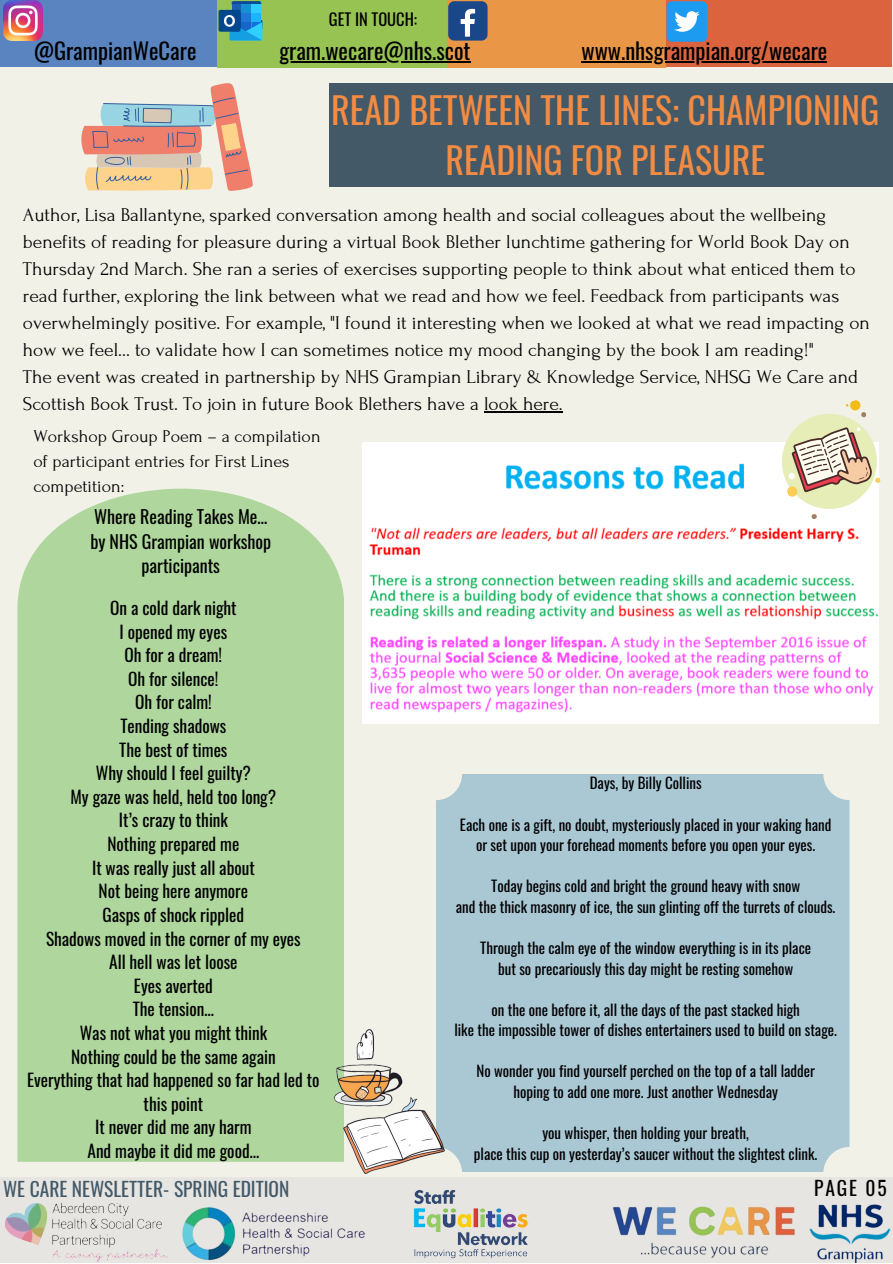
<style>
.page{position:relative;width:893px;height:1264px;background:#fff}
.page>*{position:absolute;margin:0;border:0;box-sizing:border-box;transform-origin:0 0}
.t1{font:36px/49.5px "Oswald";color:#f28b43;text-align:center}
.t2{font:22.5px "Oswald";color:#000}
.t3{font:19.5px/27px "Forum";color:#000}
.t4{font:19.5px "Oswald";color:#435967}
.t5{font:19.5px "Oswald";letter-spacing:.1em;color:#000}
.t6{font:18px/24.8px "Forum";color:#000}
.t7{font:18px/24.8px "Oswald";color:#000;text-align:center}
.t8{font:17.25px/23.5px "Oswald";color:#000;text-align:center}
.t9{font:16.5px "Oswald";color:#000}
.t10{font:15px/20.5px "Oswald";color:#000;text-align:center}
</style>
<div class="page">
<div style="left:0;top:0;width:892px;height:1262px;background:#f1f1e8"></div>
<div style="left:0;top:1176px;width:892px;height:86px;background:#e6e5e2"></div>
<div style="left:663px;top:0;width:228px;height:67px;background:#db643f"></div>
<div style="left:0;top:0;width:229px;height:66px;background:#5984c0"></div>
<div style="left:436px;top:0;width:229px;height:68px;background:#ea9647"></div>
<div style="left:217px;top:0;width:229px;height:68px;background:#97c352"></div>
<div style="left:448px;top:1px;width:39px;height:40px;background:#1a4789;border-radius:6px"></div>
<svg style="left:460px;top:9px;width:15px;height:28px"></svg>
<div style="left:666px;top:1px;width:41px;height:41px;background:#1d9bf0;border-radius:5px"></div>
<svg style="left:674px;top:11px;width:25px;height:21px"></svg>
<img style="left:3px;top:1px;width:39px;height:39px">
<svg style="left:232px;top:1px;width:29px;height:3px"></svg>
<div style="left:251px;top:4px;width:10px;height:9px;background:#2ecdfd"></div>
<div style="left:232px;top:4px;width:9px;height:9px;background:#1c5fb0"></div>
<div style="left:241px;top:4px;width:10px;height:9px;background:#1690d5"></div>
<div style="left:251px;top:13px;width:10px;height:9px;background:#1bb4ff"></div>
<div style="left:232px;top:13px;width:9px;height:9px;background:#034a9e"></div>
<div style="left:241px;top:13px;width:10px;height:9px;background:#2076d4"></div>
<div style="left:218px;top:10px;width:22px;height:22px;background:#00488d;border-radius:2px"></div>
<svg style="left:224px;top:15px;width:38px;height:25px"></svg>
<img style="left:809px;top:1204px;width:82px;height:58px">
<img style="left:167px;top:1207px;width:198px;height:54px">
<img style="left:5px;top:1203px;width:162px;height:59px">
<img style="left:613px;top:1206px;width:182px;height:52px">
<div style="left:329px;top:83px;width:563px;height:103px;background:#435967"></div>
<img style="left:413px;top:1190px;width:115px;height:69px">
<img style="left:362px;top:442px;width:516px;height:281px">
<div style="left:17px;top:488px;width:327px;height:673px;background:#aed69d"></div>
<div style="left:436px;top:774px;width:413px;height:397px;background:#aac7d4"></div>
<svg style="left:81px;top:83px;width:172px;height:108px"></svg>
<svg style="left:769px;top:400px;width:112px;height:121px"></svg>
<img style="left:335px;top:1029px;width:110px;height:144px">
<hr style="left:581px;top:61px;width:246px;height:1px;background:#000">
<hr style="left:279px;top:61px;width:191px;height:1px;background:#000">
<hr style="left:484px;top:411px;width:78px;height:1px;background:#000">
<p class="t9" style="left:329px;top:7px;width:90px">GET IN TOUCH:</p>
<p class="t2" style="left:34px;top:33px;width:164px">@GrampianWeCare</p>
<p class="t2" style="left:279px;top:33px;width:193px">gram.wecare@nhs.scot</p>
<p class="t2" style="left:581px;top:33px;width:247px">www.nhsgrampian.org/wecare</p>
<h1 class="t1" style="left:331px;top:84px;width:549px">READ BETWEEN THE LINES: CHAMPIONING<br>READING FOR PLEASURE</h1>
<p class="t3" style="left:23px;top:202px;width:848px">Author, Lisa Ballantyne, sparked conversation among health and social colleagues about the wellbeing benefits of reading for pleasure during a virtual Book Blether lunchtime gathering for World Book Day on Thursday 2nd March. She ran a series of exercises supporting people to think about what enticed them to read further, exploring the link between what we read and how we feel. Feedback from participants was overwhelmingly positive. For example, "I found it interesting when we looked at what we read impacting on how we feel... to validate how I can sometimes notice my mood changing by the book I am reading!"<br>The event was created in partnership by NHS Grampian Library &amp; Knowledge Service, NHSG We Care and Scottish Book Trust. To join in future Book Blethers have a look here.</p>
<p class="t6" style="left:33px;top:424px;width:289px">Workshop Group Poem – a compilation of participant entries for First Lines competition:</p>
<p class="t7" style="left:90px;top:503px;width:182px">Where Reading Takes Me… by NHS Grampian workshop participants</p>
<p class="t8" style="left:27px;top:595px;width:294px">On a cold dark night<br>I opened my eyes<br>Oh for a dream!<br>Oh for silence!<br>Oh for calm!<br>Tending shadows<br>The best of times<br>Why should I feel guilty?<br>My gaze was held, held too long?<br>It’s crazy to think<br>Nothing prepared me<br>It was really just all about<br>Not being here anymore<br>Gasps of shock rippled<br>Shadows moved in the corner of my eyes<br>All hell was let loose<br>Eyes averted<br>The tension…<br>Was not what you might think<br>Nothing could be the same again<br>Everything that had happened so far had led to this point<br>It never did me any harm<br>And maybe it did me good…</p>
<p class="t10" style="left:589px;top:772px;width:113px">Days, by Billy Collins</p>
<p class="t10" style="left:460px;top:813px;width:373px">Each one is a gift, no doubt, mysteriously placed in your waking hand or set upon your forehead moments before you open your eyes.</p>
<p class="t10" style="left:456px;top:875px;width:381px">Today begins cold and bright the ground heavy with snow<br>and the thick masonry of ice, the sun glinting off the turrets of clouds.</p>
<p class="t10" style="left:480px;top:936px;width:332px">Through the calm eye of the window everything is in its place but so precariously this day might be resting somehow</p>
<p class="t10" style="left:454px;top:998px;width:384px">on the one before it, all the days of the past stacked high<br>like the impossible tower of dishes entertainers used to build on stage.</p>
<p class="t10" style="left:476px;top:1060px;width:340px">No wonder you find yourself perched on the top of a tall ladder hoping to add one more. Just another Wednesday</p>
<p class="t10" style="left:474px;top:1122px;width:345px">you whisper, then holding your breath,<br>place this cup on yesterday’s saucer without the slightest clink.</p>
<p class="t4" style="left:3px;top:1173px;width:288px">WE CARE NEWSLETTER- SPRING EDITION</p>
<p class="t5" style="left:814px;top:1172px;width:74px">PAGE 05</p>
</div>
